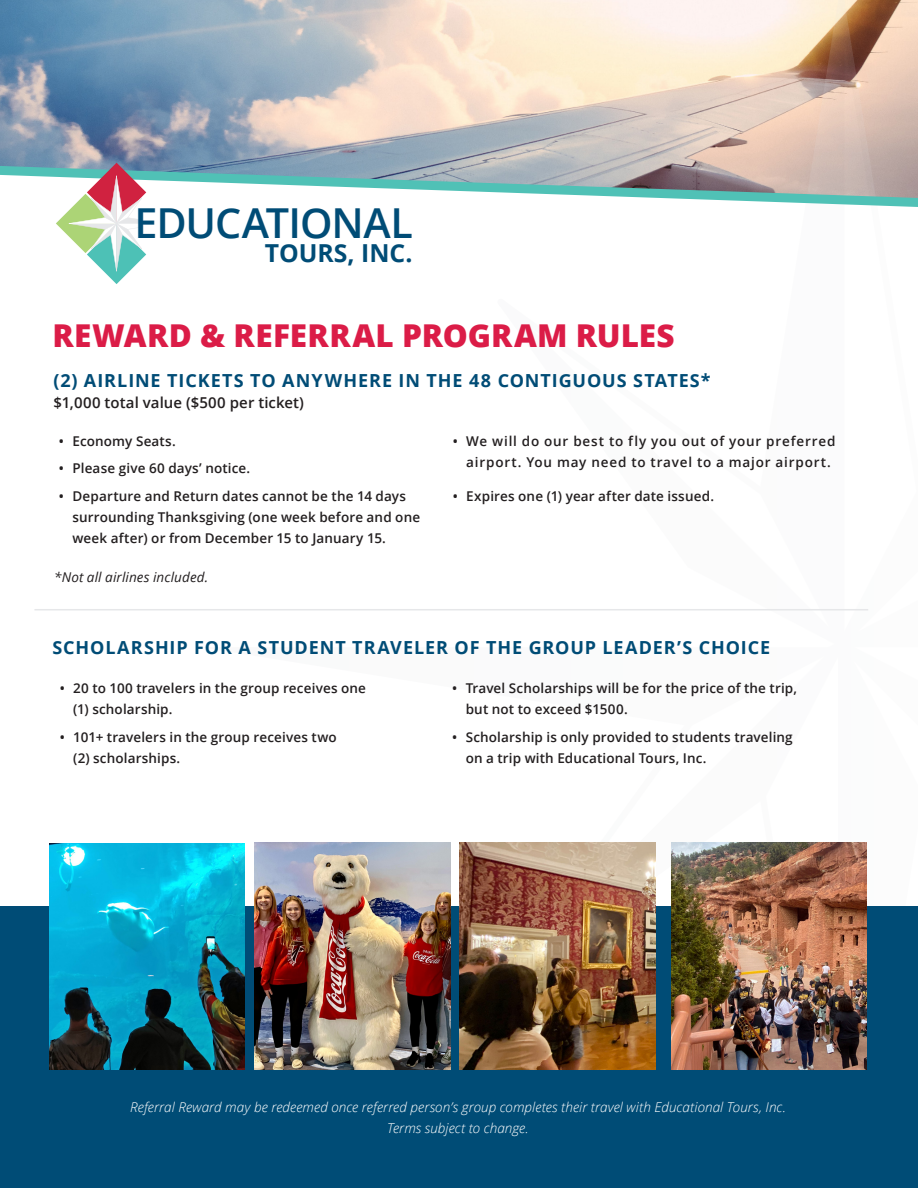
<style>
.page{position:relative;width:918px;height:1188px;background:#fff}
.page>*{position:absolute;margin:0;border:0;box-sizing:border-box;transform-origin:0 0}
.t1{font:600 41.25px "Open Sans";letter-spacing:-.025em;color:#004c76}
.t2{font:800 31.5px "Open Sans";letter-spacing:.01em;color:#db1c47}
.t3{font:700 24.75px "Open Sans";color:#004c76}
.t4{font:700 18px "Open Sans";letter-spacing:.05em;color:#004c76}
.t5{font:600 15px "Open Sans";letter-spacing:.005em;color:#231f20}
.t6{font:600 13.5px/21px "Open Sans";letter-spacing:.01em;color:#231f20}
.t7{font:italic 300 13.5px/21px "Open Sans";letter-spacing:.005em;color:#fff;text-align:center}
.t8{font:600 13.5px/21px "Open Sans";letter-spacing:.06em;color:#231f20}
.t9{font:italic 13.5px "Open Sans";letter-spacing:.01em;color:#231f20}
</style>
<div class="page">
<img style="left:0;top:0;width:749px;height:159px">
<svg style="left:198px;top:610px;width:299px;height:1px"></svg>
<svg style="left:749px;top:0;width:89px;height:159px;background:#e6cdb9"></svg>
<svg style="left:838px;top:0;width:80px;height:159px;background:#ccaa98"></svg>
<div style="left:0;top:906px;width:918px;height:282px;background:#004c76"></div>
<svg style="left:0;top:159px;width:918px;height:48px"></svg>
<svg style="left:56px;top:163px;width:121px;height:121px"></svg>
<div style="left:139px;top:207px;width:27px;height:30px;background:#fff"></div>
<hr style="left:34px;top:609px;width:834px;height:1px;background:#e6e7e9">
<img style="left:49px;top:843px;width:196px;height:226px">
<img style="left:255px;top:842px;width:195px;height:227px">
<img style="left:460px;top:842px;width:196px;height:227px">
<img style="left:671px;top:842px;width:196px;height:227px">
<p class="t1" style="left:134px;top:194px;width:280px">EDUCATIONAL</p>
<p class="t3" style="left:265px;top:235px;width:149px">TOURS, INC.</p>
<p class="t2" style="left:52px;top:311px;width:624px">REWARD &amp; REFERRAL PROGRAM RULES</p>
<p class="t4" style="left:53px;top:368px;width:659px">(2) AIRLINE TICKETS TO ANYWHERE IN THE 48 CONTIGUOUS STATES*</p>
<p class="t5" style="left:53px;top:393px;width:252px">$1,000 total value ($500 per ticket)</p>
<p class="t6" style="left:59px;top:430px;width:118px">• Economy Seats.</p>
<p class="t6" style="left:59px;top:458px;width:193px">• Please give 60 days’ notice.</p>
<p class="t6" style="left:72px;top:485px;width:349px;text-indent:-14px">• Departure and Return dates cannot be the 14 days surrounding Thanksgiving (one week before and one week after) or from December 15 to January 15.</p>
<p class="t8" style="left:466px;top:430px;width:371px;text-indent:-14px">• We will do our best to fly you out of your preferred airport. You may need to travel to a major airport.</p>
<p class="t6" style="left:453px;top:485px;width:263px">• Expires one (1) year after date issued.</p>
<p class="t9" style="left:54px;top:567px;width:155px">*Not all airlines included.</p>
<p class="t4" style="left:52px;top:634px;width:719px">SCHOLARSHIP FOR A STUDENT TRAVELER OF THE GROUP LEADER’S CHOICE</p>
<p class="t6" style="left:73px;top:677px;width:294px;text-indent:-14px">• 20 to 100 travelers in the group receives one (1) scholarship.</p>
<p class="t6" style="left:73px;top:726px;width:265px;text-indent:-14px">• 101+ travelers in the group receives two (2) scholarships.</p>
<p class="t6" style="left:466px;top:677px;width:333px;text-indent:-14px">• Travel Scholarships will be for the price of the trip, but not to exceed $1500.</p>
<p class="t6" style="left:466px;top:726px;width:329px;text-indent:-14px">• Scholarship is only provided to students traveling on a trip with Educational Tours, Inc.</p>
<p class="t7" style="left:130px;top:1096px;width:657px">Referral Reward may be redeemed once referred person’s group completes their travel with Educational Tours, Inc.<br>Terms subject to change.</p>
</div>
